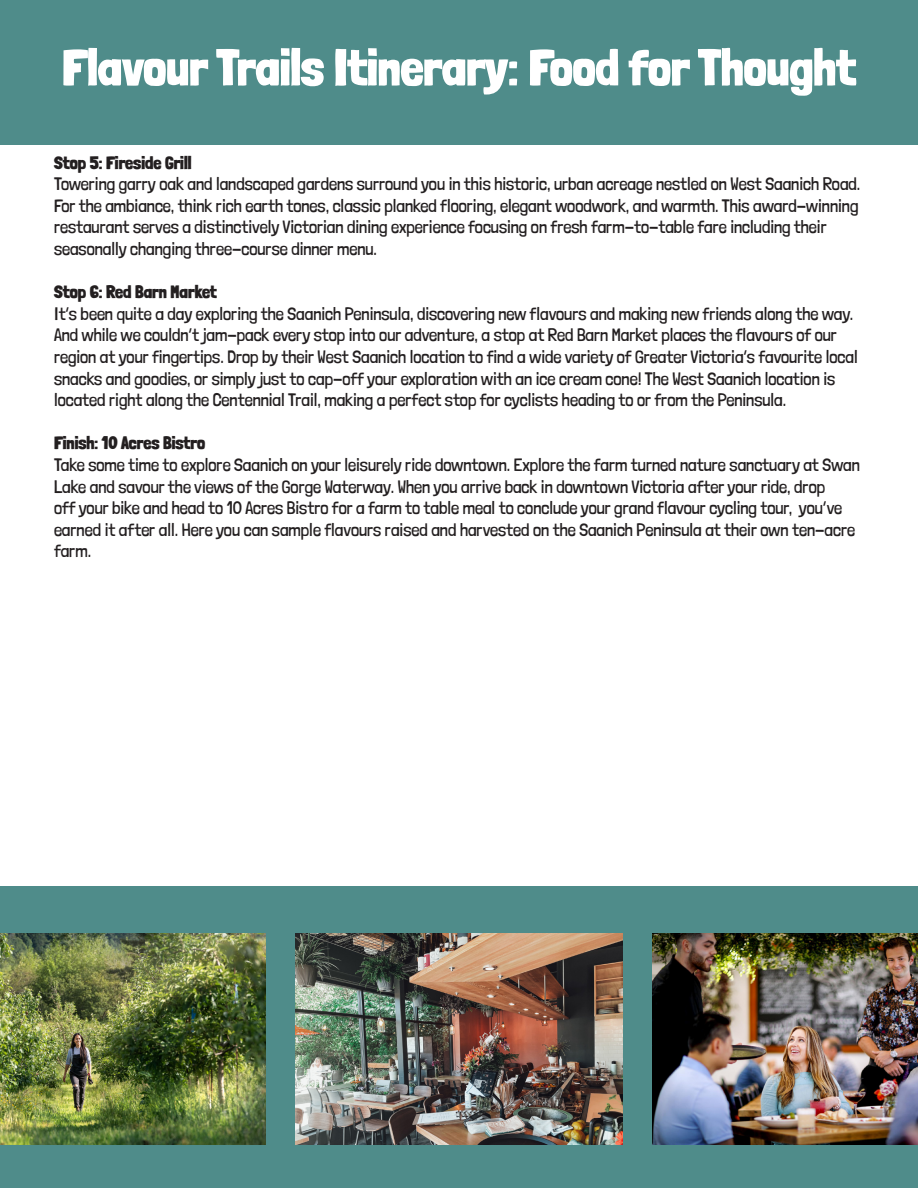
<style>
.page{position:relative;width:918px;height:1188px;background:#fff}
.page>*{position:absolute;margin:0;border:0;box-sizing:border-box;transform-origin:0 0}
.t1{font:900 51px "Londrina";color:#fff}
.t2{font:18px/21.6px "Londrina";color:#231f20}
.t3{font:900 18px "Londrina";color:#231f20}
</style>
<div class="page">
<div style="left:0;top:886px;width:918px;height:302px;background:#4f8c8a"></div>
<div style="left:0;top:0;width:918px;height:145px;background:#4f8c8a"></div>
<img style="left:296px;top:933px;width:326px;height:212px">
<img style="left:652px;top:933px;width:266px;height:212px">
<img style="left:0;top:933px;width:266px;height:212px">
<hr style="left:917px;top:0;width:1px;height:145px;background:#90ae3c">
<p class="t1" style="left:62px;top:37px;width:795px">Flavour Trails Itinerary: Food for Thought</p>
<p class="t3" style="left:54px;top:152px;width:139px">Stop 5: Fireside Grill</p>
<p class="t2" style="left:54px;top:173px;width:808px">Towering garry oak and landscaped gardens surround you in this historic, urban acreage nestled on West Saanich Road.<br>For the ambiance, think rich earth tones, classic planked flooring, elegant woodwork, and warmth. This award-winning restaurant serves a distinctively Victorian dining experience focusing on fresh farm-to-table fare including their seasonally changing three-course dinner menu.</p>
<p class="t3" style="left:54px;top:281px;width:164px">Stop 6: Red Barn Market</p>
<p class="t2" style="left:54px;top:302px;width:805px">It’s been quite a day exploring the Saanich Peninsula, discovering new flavours and making new friends along the way.<br>And while we couldn’t jam-pack every stop into our adventure, a stop at Red Barn Market places the flavours of our region at your fingertips. Drop by their West Saanich location to find a wide variety of Greater Victoria’s favourite local snacks and goodies, or simply just to cap-off your exploration with an ice cream cone! The West Saanich location is located right along the Centennial Trail, making a perfect stop for cyclists heading to or from the Peninsula.</p>
<p class="t3" style="left:54px;top:432px;width:153px">Finish: 10 Acres Bistro</p>
<p class="t2" style="left:54px;top:454px;width:807px">Take some time to explore Saanich on your leisurely ride downtown. Explore the farm turned nature sanctuary at Swan Lake and savour the views of the Gorge Waterway. When you arrive back in downtown Victoria after your ride, drop<br>off your bike and head to 10 Acres Bistro for a farm to table meal to conclude your grand flavour cycling tour, you’ve earned it after all. Here you can sample flavours raised and harvested on the Saanich Peninsula at their own ten-acre farm.</p>
</div>
